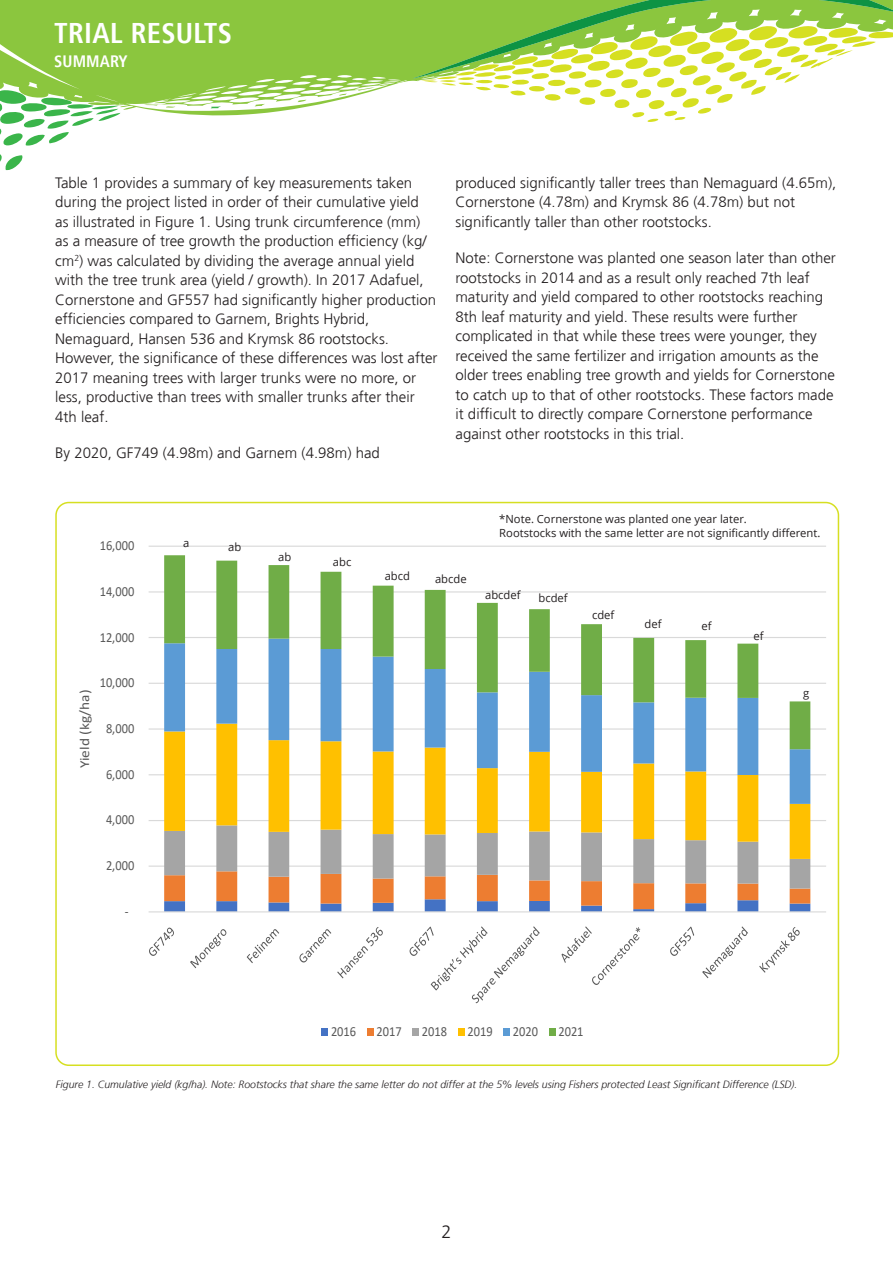
<style>
.page{position:relative;width:893px;height:1263px;background:#fff}
.page>*{position:absolute;margin:0;border:0;box-sizing:border-box;transform-origin:0 0}
.t1{font:700 condensed 28.5px "Frutiger";letter-spacing:.01em;color:#fff}
.t2{font:300 18px "Frutiger";color:#231f20}
.t3{font:700 condensed 16.5px "Frutiger";letter-spacing:.01em;color:#fff}
.t4{font:300 15px/19.5px "Frutiger";color:#231f20}
.t5{font:13.95px "Calibri";color:#595959;scale:.89 1}
.t6{font:13.8px "Calibri";color:#595959;scale:1.12 1}
.t7{font:11.25px "Open Sans";color:#231f20}
.t8{font:italic 300 10.5px "Frutiger";color:#231f20}
</style>
<div class="page">
<svg style="left:0;top:116px;width:115px;height:54px"></svg>
<svg style="left:0;top:0;width:413px;height:116px;background:#9ace5b"></svg>
<svg style="left:413px;top:0;width:480px;height:122px"></svg>
<svg style="left:148px;top:545px;width:678px;height:491px"></svg>
<p class="t1" style="left:54px;top:16px;width:179px">TRIAL RESULTS</p>
<p class="t3" style="left:54px;top:51px;width:75px">SUMMARY</p>
<p class="t4" style="left:55px;top:173px;width:384px">Table 1 provides a summary of key measurements taken during the project listed in order of their cumulative yield<br>as illustrated in Figure 1. Using trunk circumference (mm)<br>as a measure of tree growth the production efficiency (kg/ cm<sup>2</sup>) was calculated by dividing the average annual yield with the tree trunk area (yield / growth). In 2017 Adafuel, Cornerstone and GF557 had significantly higher production efficiencies compared to Garnem, Brights Hybrid, Nemaguard, Hansen 536 and Krymsk 86 rootstocks.<br>However, the significance of these differences was lost after 2017 meaning trees with larger trunks were no more, or less, productive than trees with smaller trunks after their 4th leaf.</p>
<p class="t4" style="left:55px;top:443px;width:326px">By 2020, GF749 (4.98m) and Garnem (4.98m) had</p>
<p class="t4" style="left:455px;top:173px;width:382px">produced significantly taller trees than Nemaguard (4.65m),<br>Cornerstone (4.78m) and Krymsk 86 (4.78m) but not significantly taller than other rootstocks.</p>
<p class="t4" style="left:455px;top:248px;width:382px">Note: Cornerstone was planted one season later than other rootstocks in 2014 and as a result only reached 7th leaf maturity and yield compared to other rootstocks reaching 8th leaf maturity and yield. These results were further complicated in that while these trees were younger, they received the same fertilizer and irrigation amounts as the older trees enabling tree growth and yields for Cornerstone to catch up to that of other rootstocks. These factors made it difficult to directly compare Cornerstone performance against other rootstocks in this trial.</p>
<p class="t5" style="left:100px;top:536px;width:40px">16,000</p>
<p class="t7" style="left:183px;top:535px;width:8px">a</p>
<p class="t7" style="left:228px;top:539px;width:15px">ab</p>
<p class="t7" style="left:278px;top:549px;width:15px">ab</p>
<p class="t7" style="left:333px;top:554px;width:20px">abc</p>
<p class="t7" style="left:499px;top:511px;width:249px">*Note. Cornerstone was planted one year later.</p>
<p class="t7" style="left:499px;top:525px;width:323px">Rootstocks with the same letter are not significantly different.</p>
<p class="t5" style="left:100px;top:581px;width:40px">14,000</p>
<p class="t5" style="left:100px;top:627px;width:40px">12,000</p>
<p class="t6" style="left:75px;top:768px;width:72px;rotate:-90deg">Yield (kg/ha)</p>
<p class="t5" style="left:100px;top:673px;width:40px">10,000</p>
<p class="t5" style="left:106px;top:719px;width:33px">8,000</p>
<p class="t5" style="left:106px;top:764px;width:33px">6,000</p>
<p class="t5" style="left:106px;top:810px;width:33px">4,000</p>
<p class="t5" style="left:106px;top:856px;width:33px">2,000</p>
<p class="t5" style="left:125px;top:901px;width:6px">-</p>
<p class="t7" style="left:385px;top:568px;width:27px">abcd</p>
<p class="t7" style="left:435px;top:571px;width:33px">abcde</p>
<p class="t7" style="left:485px;top:588px;width:37px">abcdef</p>
<p class="t7" style="left:538px;top:590px;width:31px">bcdef</p>
<p class="t7" style="left:592px;top:607px;width:24px">cdef</p>
<p class="t7" style="left:644px;top:616px;width:18px">def</p>
<p class="t7" style="left:702px;top:618px;width:12px">ef</p>
<p class="t7" style="left:753px;top:628px;width:12px">ef</p>
<p class="t7" style="left:803px;top:685px;width:8px">g</p>
<p class="t5" style="left:331px;top:1021px;width:30px">2016</p>
<p class="t5" style="left:376px;top:1021px;width:30px">2017</p>
<p class="t5" style="left:422px;top:1021px;width:30px">2018</p>
<p class="t5" style="left:467px;top:1021px;width:30px">2019</p>
<p class="t5" style="left:513px;top:1021px;width:30px">2020</p>
<p class="t5" style="left:558px;top:1021px;width:30px">2021</p>
<p class="t8" style="left:56px;top:1078px;width:743px">Figure 1. Cumulative yield (kg/ha). Note: Rootstocks that share the same letter do not differ at the 5% levels using Fishers protected Least Significant Difference (LSD).</p>
<p class="t2" style="left:441px;top:1221px;width:12px">2</p>
</div>
